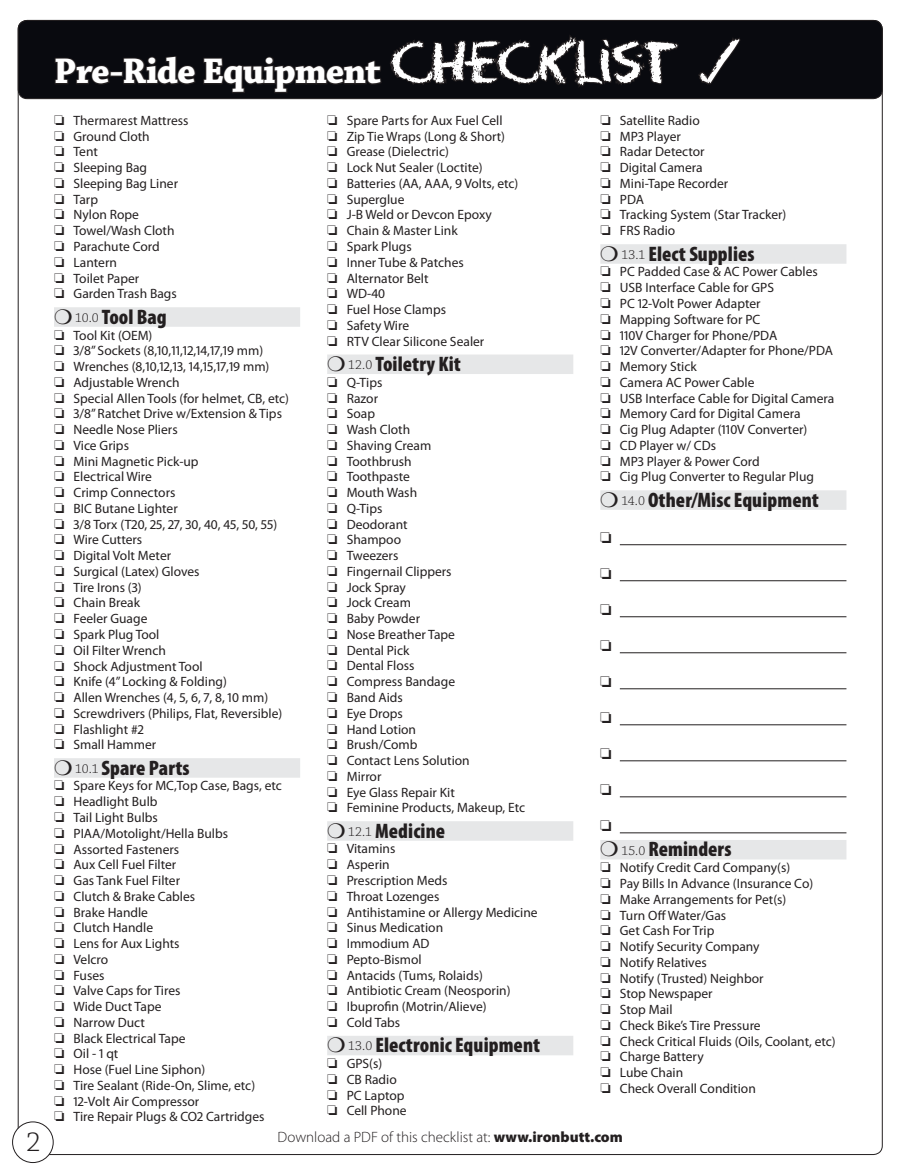
<style>
.page{position:relative;width:905px;height:1175px;background:#fff}
.page>*{position:absolute;margin:0;border:0;box-sizing:border-box;transform-origin:0 0}
.t1{font:700 37.5px "Chaparral Pro";letter-spacing:-.03em;color:#fff}
.t2{font:300 28.5px "Chaparral Pro";color:#231f20}
.t3{font:900 condensed 21px "Myriad Pro";letter-spacing:.005em;color:#231f20}
.t4{font:300 15px "Myriad Pro";color:#231f20}
.t5{font:13.5px/15.8px "Myriad Pro";color:#231f20}
.s1{font-family:"Eraser Dust";font-weight:400;font-size:52.5px}
.s2{font-family:"Chaparral Pro";font-weight:300;font-stretch:normal;font-size:13.5px}
.s3{font-weight:900}
</style>
<div class="page">
<div style="left:18px;top:20px;width:864px;height:79px;background:#090a0f;border-radius:9px"></div>
<div style="left:54px;top:307px;width:246px;height:20px;background:#e6e7e8"></div>
<div style="left:54px;top:758px;width:246px;height:19px;background:#e6e7e8"></div>
<div style="left:327px;top:354px;width:246px;height:20px;background:#e6e7e8"></div>
<div style="left:327px;top:821px;width:246px;height:19px;background:#e6e7e8"></div>
<div style="left:327px;top:1035px;width:246px;height:20px;background:#e6e7e8"></div>
<div style="left:600px;top:244px;width:246px;height:20px;background:#e6e7e8"></div>
<div style="left:600px;top:490px;width:246px;height:20px;background:#e6e7e8"></div>
<hr style="left:620px;top:544px;width:226px;height:1px;background:#231f20">
<hr style="left:620px;top:580px;width:226px;height:1px;background:#231f20">
<hr style="left:620px;top:616px;width:226px;height:1px;background:#231f20">
<hr style="left:620px;top:652px;width:226px;height:1px;background:#231f20">
<hr style="left:620px;top:688px;width:226px;height:1px;background:#231f20">
<hr style="left:620px;top:724px;width:226px;height:1px;background:#231f20">
<hr style="left:620px;top:760px;width:226px;height:1px;background:#231f20">
<hr style="left:620px;top:796px;width:226px;height:1px;background:#231f20">
<hr style="left:620px;top:832px;width:226px;height:1px;background:#231f20">
<div style="left:600px;top:840px;width:246px;height:19px;background:#e6e7e8"></div>
<svg style="left:53px;top:19px;width:628px;height:81px"></svg>
<svg style="left:697px;top:38px;width:45px;height:61px"></svg>
<div style="left:12px;top:1121px;width:41px;height:41px;border:1px solid #231f20;border-radius:50%"></div>
<h1 class="t1" style="left:54px;top:49px;width:687px">Pre-Ride Equipment <span class="s1">CHECKLIST ./</span></h1>
<p class="t5" style="left:54px;top:112px;width:136px">❏ Thermarest Mattress ❏ Ground Cloth<br>❏ Tent<br>❏ Sleeping Bag<br>❏ Sleeping Bag Liner ❏ Tarp<br>❏ Nylon Rope<br>❏ Towel/Wash Cloth<br>❏ Parachute Cord<br>❏ Lantern<br>❏ Toilet Paper<br>❏ Garden Trash Bags</p>
<h3 class="t3" style="left:54px;top:305px;width:114px">❍ <span class="s2">10.0</span> Tool Bag</h3>
<p class="t5" style="left:54px;top:327px;width:236px">❏ Tool Kit (OEM)<br>❏ 3/8” Sockets (8,10,11,12,14,17,19 mm)<br>❏ Wrenches (8,10,12,13, 14,15,17,19 mm)<br>❏ Adjustable Wrench<br>❏ Special Allen Tools (for helmet, CB, etc) ❏ 3/8” Ratchet Drive w/Extension &amp; Tips ❏ Needle Nose Pliers<br>❏ Vice Grips<br>❏ Mini Magnetic Pick-up<br>❏ Electrical Wire<br>❏ Crimp Connectors<br>❏ BIC Butane Lighter<br>❏ 3/8 Torx (T20, 25, 27, 30, 40, 45, 50, 55) ❏ Wire Cutters<br>❏ Digital Volt Meter<br>❏ Surgical (Latex) Gloves<br>❏ Tire Irons (3)<br>❏ Chain Break<br>❏ Feeler Guage<br>❏ Spark Plug Tool<br>❏ Oil Filter Wrench<br>❏ Shock Adjustment Tool<br>❏ Knife (4” Locking &amp; Folding)<br>❏ Allen Wrenches (4, 5, 6, 7, 8, 10 mm)<br>❏ Screwdrivers (Philips, Flat, Reversible) ❏ Flashlight #2<br>❏ Small Hammer</p>
<h3 class="t3" style="left:54px;top:756px;width:137px">❍ <span class="s2">10.1</span> Spare Parts</h3>
<p class="t5" style="left:54px;top:778px;width:229px">❏ Spare Keys for MC,Top Case, Bags, etc ❏ Headlight Bulb<br>❏ Tail Light Bulbs<br>❏ PIAA/Motolight/Hella Bulbs<br>❏ Assorted Fasteners<br>❏ Aux Cell Fuel Filter<br>❏ Gas Tank Fuel Filter<br>❏ Clutch &amp; Brake Cables<br>❏ Brake Handle<br>❏ Clutch Handle<br>❏ Lens for Aux Lights<br>❏ Velcro<br>❏ Fuses<br>❏ Valve Caps for Tires<br>❏ Wide Duct Tape<br>❏ Narrow Duct<br>❏ Black Electrical Tape<br>❏ Oil - 1 qt<br>❏ Hose (Fuel Line Siphon)<br>❏ Tire Sealant (Ride-On, Slime, etc)<br>❏ 12-Volt Air Compressor<br>❏ Tire Repair Plugs &amp; CO2 Cartridges</p>
<p class="t5" style="left:327px;top:112px;width:193px">❏ Spare Parts for Aux Fuel Cell<br>❏ Zip Tie Wraps (Long &amp; Short) ❏ Grease (Dielectric)<br>❏ Lock Nut Sealer (Loctite)<br>❏ Batteries (AA, AAA, 9 Volts, etc) ❏ Superglue<br>❏ J-B Weld or Devcon Epoxy<br>❏ Chain &amp; Master Link<br>❏ Spark Plugs<br>❏ Inner Tube &amp; Patches<br>❏ Alternator Belt<br>❏ WD-40<br>❏ Fuel Hose Clamps<br>❏ Safety Wire<br>❏ RTV Clear Silicone Sealer</p>
<h3 class="t3" style="left:327px;top:352px;width:135px">❍ <span class="s2">12.0</span> Toiletry Kit</h3>
<p class="t5" style="left:327px;top:374px;width:199px">❏ Q-Tips<br>❏ Razor<br>❏ Soap<br>❏ Wash Cloth<br>❏ Shaving Cream<br>❏ Toothbrush<br>❏ Toothpaste<br>❏ Mouth Wash<br>❏ Q-Tips<br>❏ Deodorant<br>❏ Shampoo<br>❏ Tweezers<br>❏ Fingernail Clippers<br>❏ Jock Spray<br>❏ Jock Cream<br>❏ Baby Powder<br>❏ Nose Breather Tape<br>❏ Dental Pick<br>❏ Dental Floss<br>❏ Compress Bandage<br>❏ Band Aids<br>❏ Eye Drops<br>❏ Hand Lotion<br>❏ Brush/Comb<br>❏ Contact Lens Solution<br>❏ Mirror<br>❏ Eye Glass Repair Kit<br>❏ Feminine Products, Makeup, Etc</p>
<h3 class="t3" style="left:327px;top:819px;width:119px">❍ <span class="s2">12.1</span> Medicine</h3>
<p class="t5" style="left:327px;top:841px;width:212px">❏ Vitamins<br>❏ Asperin<br>❏ Prescription Meds<br>❏ Throat Lozenges<br>❏ Antihistamine or Allergy Medicine ❏ Sinus Medication<br>❏ Immodium AD<br>❏ Pepto-Bismol<br>❏ Antacids (Tums, Rolaids)<br>❏ Antibiotic Cream (Neosporin)<br>❏ Ibuprofin (Motrin/Alieve)<br>❏ Cold Tabs</p>
<h3 class="t3" style="left:327px;top:1033px;width:214px">❍ <span class="s2">13.0</span> Electronic Equipment</h3>
<p class="t5" style="left:327px;top:1055px;width:81px">❏ GPS(s)<br>❏ CB Radio ❏ PC Laptop ❏ Cell Phone</p>
<p class="t5" style="left:600px;top:112px;width:188px">❏ Satellite Radio<br>❏ MP3 Player<br>❏ Radar Detector<br>❏ Digital Camera<br>❏ Mini-Tape Recorder<br>❏ PDA<br>❏ Tracking System (Star Tracker) ❏ FRS Radio</p>
<h3 class="t3" style="left:600px;top:242px;width:156px">❍ <span class="s2">13.1</span> Elect Supplies</h3>
<p class="t5" style="left:600px;top:264px;width:235px">❏ PC Padded Case &amp; AC Power Cables<br>❏ USB Interface Cable for GPS<br>❏ PC 12-Volt Power Adapter<br>❏ Mapping Software for PC<br>❏ 110V Charger for Phone/PDA<br>❏ 12V Converter/Adapter for Phone/PDA ❏ Memory Stick<br>❏ Camera AC Power Cable<br>❏ USB Interface Cable for Digital Camera ❏ Memory Card for Digital Camera<br>❏ Cig Plug Adapter (110V Converter)<br>❏ CD Player w/ CDs<br>❏ MP3 Player &amp; Power Cord<br>❏ Cig Plug Converter to Regular Plug</p>
<h3 class="t3" style="left:600px;top:488px;width:220px">❍ <span class="s2">14.0</span> Other/Misc Equipment</h3>
<h3 class="t3" style="left:600px;top:837px;width:133px">❍ <span class="s2">15.0</span> Reminders</h3>
<p class="t5" style="left:600px;top:859px;width:237px">❏ Notify Credit Card Company(s)<br>❏ Pay Bills In Advance (Insurance Co)<br>❏ Make Arrangements for Pet(s)<br>❏ Turn Off Water/Gas<br>❏ Get Cash For Trip<br>❏ Notify Security Company<br>❏ Notify Relatives<br>❏ Notify (Trusted) Neighbor<br>❏ Stop Newspaper<br>❏ Stop Mail<br>❏ Check Bike’s Tire Pressure<br>❏ Check Critical Fluids (Oils, Coolant, etc) ❏ Charge Battery<br>❏ Lube Chain<br>❏ Check Overall Condition</p>
<h2 class="t2" style="left:26px;top:1126px;width:16px">2</h2>
<p class="t4" style="left:278px;top:1128px;width:347px">Download a PDF of this checklist at: <span class="s3">www.ironbutt.com</span></p>
</div>
